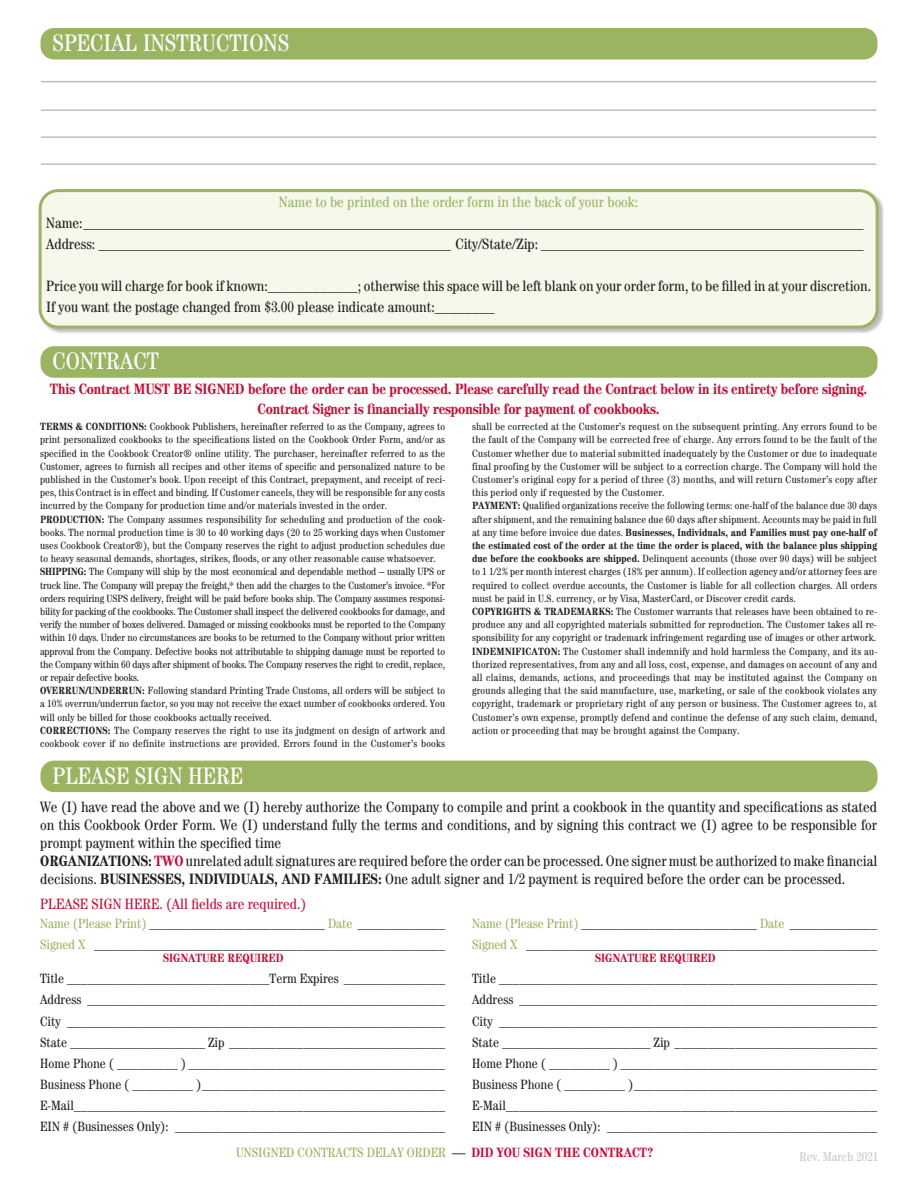
<style>
.page{position:relative;width:918px;height:1188px;background:#fff}
.page>*{position:absolute;margin:0;border:0;box-sizing:border-box;transform-origin:0 0}
.t1{font:condensed 24px "Century";color:#fff}
.t2{font:condensed 15px/18px "Century";color:#231f20}
.t3{font:700 condensed 15px/19.5px "Century";letter-spacing:-.01em;color:#c41039;text-align:center}
.t4{font:condensed 15px "Century";color:#9ab462}
.t5{font:condensed 15px "Century";color:#c41039}
.t6{font:condensed 13.5px/21px "Century";color:#231f20}
.t7{font:condensed 13.5px "Century";color:#9ab462}
.t8{font:condensed 12.75px "Century";letter-spacing:-.01em;color:#ccc6c0}
.t9{font:700 condensed 12px "Century";color:#c41039}
.t10{font:condensed 10.5px/13.2px "Century";letter-spacing:.01em;color:#231f20}
.s1{font-weight:700}
.s2{font-weight:700;color:#c41039}
.s3{color:#9ab462}
.s4{color:#231f20}
</style>
<div class="page">
<hr style="left:41px;top:109px;width:835px;height:2px;background:#bcbec0">
<hr style="left:41px;top:81px;width:835px;height:1px;background:#bcbec0">
<hr style="left:41px;top:136px;width:835px;height:2px;background:#bcbec0">
<hr style="left:41px;top:163px;width:835px;height:2px;background:#bcbec0">
<div style="left:39px;top:190px;width:845px;height:144px;background:#231f20;opacity:.3"></div>
<div style="left:40px;top:191px;width:837px;height:136px;background:#f5f8ea;border-radius:18px"></div>
<div style="left:39px;top:189px;width:840px;height:140px;border:3px solid #9ab462;border-radius:18px"></div>
<div style="left:40px;top:28px;width:838px;height:31px;background:#9ab462;border-radius:14px"></div>
<div style="left:40px;top:346px;width:838px;height:32px;background:#9ab462;border-radius:14px"></div>
<div style="left:40px;top:761px;width:838px;height:31px;background:#9ab462;border-radius:14px"></div>
<h1 class="t1" style="left:52px;top:33px;width:238px">SPECIAL INSTRUCTIONS</h1>
<h2 class="t4" style="left:279px;top:195px;width:361px">Name to be printed on the order form in the back of your book:</h2>
<p class="t2" style="left:46px;top:213px;width:819px;line-height:21px">Name:________________________________________________________________________________________________________<br>Address: _______________________________________________ City/State/Zip: ___________________________________________</p>
<h2 class="t2" style="left:46px;top:276px;width:827px;line-height:21px">Price you will charge for book if known:____________; otherwise this space will be left blank on your order form, to be filled in at your discretion.<br>If you want the postage changed from $3.00 please indicate amount:________</h2>
<h1 class="t1" style="left:52px;top:351px;width:108px">CONTRACT</h1>
<h2 class="t3" style="left:50px;top:380px;width:819px">This Contract MUST BE SIGNED before the order can be processed. Please carefully read the Contract below in its entirety before signing.<br>Contract Signer is financially responsible for payment of cookbooks.</h2>
<p class="t10" style="left:40px;top:421px;width:407px"><span class="s1">TERMS &amp; CONDITIONS:</span> Cookbook Publishers, hereinafter referred to as the Company, agrees to print personalized cookbooks to the specifications listed on the Cookbook Order Form, and/or as specified in the Cookbook Creator® online utility. The purchaser, hereinafter referred to as the Customer, agrees to furnish all recipes and other items of specific and personalized nature to be published in the Customer’s book. Upon receipt of this Contract, prepayment, and receipt of reci&shy;pes, this Contract is in effect and binding. If Customer cancels, they will be responsible for any costs incurred by the Company for production time and/or materials invested in the order.<br><span class="s1">PRODUCTION:</span> The Company assumes responsibility for scheduling and production of the cook&shy;books. The normal production time is 30 to 40 working days (20 to 25 working days when Customer uses Cookbook Creator®), but the Company reserves the right to adjust production schedules due to heavy seasonal demands, shortages, strikes, floods, or any other reasonable cause whatsoever.<br><span class="s1">SHIPPING:</span> The Company will ship by the most economical and dependable method – usually UPS or truck line. The Company will prepay the freight,* then add the charges to the Customer’s invoice. *For orders requiring USPS delivery, freight will be paid before books ship. The Company assumes responsi&shy;bility for packing of the cookbooks. The Customer shall inspect the delivered cookbooks for damage, and verify the number of boxes delivered. Damaged or missing cookbooks must be reported to the Company within 10 days. Under no circumstances are books to be returned to the Company without prior written approval from the Company. Defective books not attributable to shipping damage must be reported to the Company within 60 days after shipment of books. The Company reserves the right to credit, replace, or repair defective books.<br><span class="s1">OVERRUN/UNDERRUN:</span> Following standard Printing Trade Customs, all orders will be subject to a 10% overrun/underrun factor, so you may not receive the exact number of cookbooks ordered. You will only be billed for those cookbooks actually received.<br><span class="s1">CORRECTIONS:</span> The Company reserves the right to use its judgment on design of artwork and cookbook cover if no definite instructions are provided. Errors found in the Customer’s books</p>
<p class="t10" style="left:472px;top:421px;width:407px">shall be corrected at the Customer’s request on the subsequent printing. Any errors found to be the fault of the Company will be corrected free of charge. Any errors found to be the fault of the Customer whether due to material submitted inadequately by the Customer or due to inadequate final proofing by the Customer will be subject to a correction charge. The Company will hold the Customer’s original copy for a period of three (3) months, and will return Customer’s copy after this period only if requested by the Customer.<br><span class="s1">PAYMENT:</span> Qualified organizations receive the following terms: one-half of the balance due 30 days after shipment, and the remaining balance due 60 days after shipment. Accounts may be paid in full at any time before invoice due dates. <span class="s1">Businesses, Individuals, and Families must pay one-half of the estimated cost of the order at the time the order is placed, with the balance plus shipping due before the cookbooks are shipped.</span> Delinquent accounts (those over 90 days) will be subject to 1 1/2% per month interest charges (18% per annum). If collection agency and/or attorney fees are required to collect overdue accounts, the Customer is liable for all collection charges. All orders must be paid in U.S. currency, or by Visa, MasterCard, or Discover credit cards.<br><span class="s1">COPYRIGHTS &amp; TRADEMARKS:</span> The Customer warrants that releases have been obtained to re&shy;produce any and all copyrighted materials submitted for reproduction. The Customer takes all re&shy;sponsibility for any copyright or trademark infringement regarding use of images or other artwork.<br><span class="s1">INDEMNIFICATON:</span> The Customer shall indemnify and hold harmless the Company, and its au&shy;thorized representatives, from any and all loss, cost, expense, and damages on account of any and all claims, demands, actions, and proceedings that may be instituted against the Company on grounds alleging that the said manufacture, use, marketing, or sale of the cookbook violates any copyright, trademark or proprietary right of any person or business. The Customer agrees to, at Customer’s own expense, promptly defend and continue the defense of any such claim, demand, action or proceeding that may be brought against the Company.</p>
<h1 class="t1" style="left:52px;top:765px;width:192px">PLEASE SIGN HERE</h1>
<p class="t2" style="left:40px;top:799px;width:839px">We (I) have read the above and we (I) hereby authorize the Company to compile and print a cookbook in the quantity and specifications as stated on this Cookbook Order Form. We (I) understand fully the terms and conditions, and by signing this contract we (I) agree to be responsible for prompt payment within the specified time<br><span class="s1">ORGANIZATIONS:</span> <span class="s2">TWO</span> unrelated adultsignatures are required before the order can be processed. One signer must be authorized to make financial decisions. <span class="s1">BUSINESSES, INDIVIDUALS, AND FAMILIES:</span> One adult signer and 1/2 payment is required before the order can be processed.</p>
<h2 class="t5" style="left:40px;top:897px;width:268px">PLEASE SIGN HERE. (All fields are required.)</h2>
<p class="t6" style="left:40px;top:914px;width:406px"><span class="s3">Name (Please Print)</span> __________________________ <span class="s3">Date</span> _____________<br><span class="s3">Signed X</span> ____________________________________________________</p>
<p class="t9" style="left:163px;top:953px;width:122px">SIGNATURE REQUIRED</p>
<p class="t6" style="left:40px;top:969px;width:406px;text-align:justify">Title ______________________________Term Expires _______________ Address _____________________________________________________ City ________________________________________________________ State ____________________ Zip ________________________________ Home Phone ( _________ ) ______________________________________ Business Phone ( _________ )____________________________________ E-Mail_______________________________________________________ EIN # (Businesses Only): ________________________________________</p>
<p class="t6" style="left:472px;top:914px;width:406px"><span class="s3">Name (Please Print)</span> __________________________ <span class="s3">Date</span> _____________<br><span class="s3">Signed X</span> ____________________________________________________</p>
<p class="t9" style="left:595px;top:953px;width:122px">SIGNATURE REQUIRED</p>
<p class="t6" style="left:472px;top:969px;width:406px;text-align:justify">Title ________________________________________________________ Address _____________________________________________________ City ________________________________________________________ State ______________________ Zip ______________________________ Home Phone ( _________ ) ______________________________________ Business Phone ( _________ )____________________________________ E-Mail_______________________________________________________ EIN # (Businesses Only): ________________________________________</p>
<p class="t7" style="left:236px;top:1147px;width:419px">UNSIGNED CONTRACTS DELAY ORDER <span class="s4">—</span> <span class="s2">DID YOU SIGN THE CONTRACT?</span></p>
<p class="t8" style="left:800px;top:1151px;width:81px">Rev. March 2021</p>
</div>
